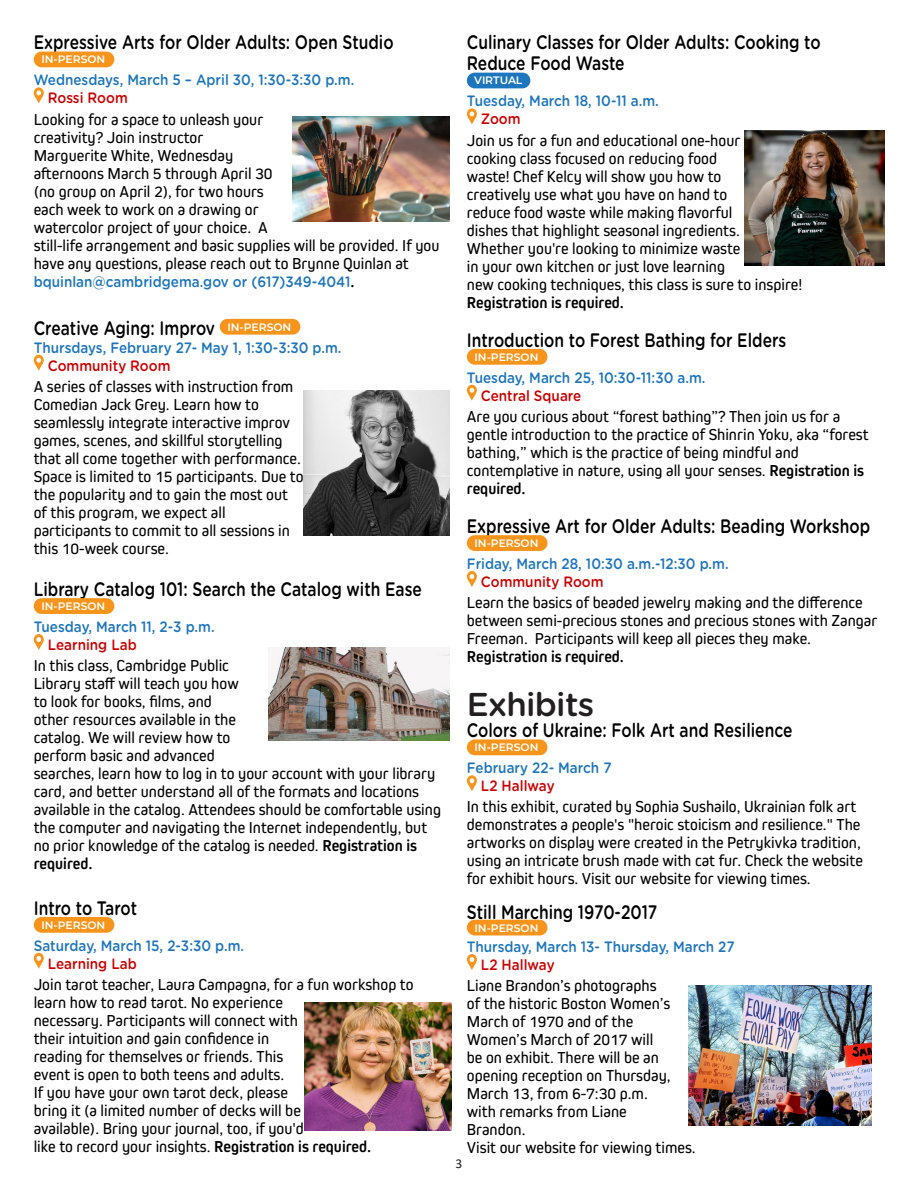
<style>
.page{position:relative;width:918px;height:1188px;background:#fff}
.page>*{position:absolute;margin:0;border:0;box-sizing:border-box;transform-origin:0 0}
.Body{font:500 33px "Gotham Rnd";letter-spacing:-.02em;color:#231f20}
.Body-2{font:500 19.5px "Gotham Rnd";color:#000;scale:.8 1}
.Location{font:500 19.5px/21px "Gotham Rnd";color:#000;scale:.8 1}
.Body-3{font:16.5px/18px "Kiro";color:#000}
.Body-4{font:500 15px/18px "Gotham Rnd";color:#1c75bd;scale:.9 1}
.Location-2{font:500 15px/18px "Gotham Rnd";color:#1c75bd;scale:.9 1}
.t1{font:13.5px "Calibri";color:#231f20}
.t2{font:600 10.8px "Montserrat";color:#fff}
.s1{color:#c00}
.s2{font-family:"Kiro";font-weight:700;font-size:16.5px;color:#000}
.s3{font-weight:700}
</style>
<div class="page">
<div style="left:34px;top:52px;width:80px;height:15px;background:#f7941c;border-radius:8px"></div>
<svg style="left:34px;top:87px;width:10px;height:11px"></svg>
<svg style="left:34px;top:90px;width:9px;height:13px"></svg>
<div style="left:220px;top:319px;width:80px;height:16px;background:#f7941c;border-radius:8px"></div>
<div style="left:34px;top:355px;width:10px;height:11px;background:#f7941c;border-radius:50%"></div>
<svg style="left:34px;top:358px;width:9px;height:13px"></svg>
<div style="left:34px;top:598px;width:80px;height:16px;background:#f7941c;border-radius:8px"></div>
<div style="left:34px;top:634px;width:10px;height:11px;background:#f7941c;border-radius:50%"></div>
<svg style="left:34px;top:637px;width:9px;height:13px"></svg>
<div style="left:34px;top:917px;width:80px;height:16px;background:#f7941c;border-radius:8px"></div>
<div style="left:34px;top:953px;width:10px;height:11px;background:#f7941c;border-radius:50%"></div>
<svg style="left:34px;top:956px;width:9px;height:13px"></svg>
<div style="left:467px;top:73px;width:63px;height:15px;background:#1c75bd;border-radius:8px"></div>
<svg style="left:467px;top:108px;width:10px;height:11px"></svg>
<svg style="left:468px;top:112px;width:8px;height:12px"></svg>
<div style="left:467px;top:349px;width:81px;height:16px;background:#f7941c;border-radius:8px"></div>
<div style="left:467px;top:385px;width:10px;height:11px;background:#f7941c;border-radius:50%"></div>
<svg style="left:468px;top:388px;width:8px;height:13px"></svg>
<div style="left:467px;top:535px;width:81px;height:16px;background:#f7941c;border-radius:8px"></div>
<div style="left:467px;top:571px;width:10px;height:11px;background:#f7941c;border-radius:50%"></div>
<svg style="left:468px;top:574px;width:8px;height:13px"></svg>
<div style="left:467px;top:739px;width:81px;height:16px;background:#f7941c;border-radius:8px"></div>
<svg style="left:467px;top:775px;width:10px;height:11px"></svg>
<svg style="left:468px;top:778px;width:8px;height:13px"></svg>
<div style="left:467px;top:920px;width:81px;height:15px;background:#f7941c;border-radius:8px"></div>
<div style="left:467px;top:954px;width:10px;height:11px;background:#f7941c;border-radius:50%"></div>
<svg style="left:468px;top:957px;width:8px;height:13px"></svg>
<img style="left:293px;top:117px;width:157px;height:104px">
<img style="left:688px;top:986px;width:184px;height:140px">
<img style="left:269px;top:647px;width:181px;height:94px">
<img style="left:304px;top:390px;width:146px;height:145px">
<img style="left:745px;top:131px;width:139px;height:135px">
<img style="left:305px;top:1003px;width:146px;height:127px">
<p class="Body-2" style="left:34px;top:29px;width:451px">Expressive Arts for Older Adults: Open Studio</p>
<p class="t2" style="left:41px;top:52px;width:65px">IN-PERSON</p>
<p class="Body-4" style="left:48px;top:70px;width:342px;text-indent:-14px">Wednesdays, March 5 – April 30, 1:30-3:30 p.m.<br><span class="s1">Rossi Room</span></p>
<p class="Body-3" style="left:34px;top:110px;width:407px">Looking for a space to unleash your<br>creativity? Join instructor<br>Marguerite White, Wednesday<br>afternoons March 5 through April 30<br>(no group on April 2), for two hours<br>each week to work on a drawing or<br>watercolor project of your choice. A<br>still-life arrangement and basic supplies will be provided. If you have any questions, please reach out to Brynne Quinlan at</p>
<p class="Body-4" style="left:34px;top:272px;width:358px">bquinlan@cambridgema.gov or (617)349-4041<span class="s2">.</span></p>
<p class="Body-2" style="left:34px;top:314px;width:324px">Creative Aging: Improv <sup>IN-PERSON</sup></p>
<p class="Body-4" style="left:48px;top:338px;width:328px;text-indent:-14px">Thursdays, February 27- May 1, 1:30-3:30 p.m.<br><span class="s1">Community Room</span></p>
<p class="Body-3" style="left:34px;top:377px;width:271px">A series of classes with instruction from Comedian Jack Grey. Learn how to seamlessly integrate interactive improv games, scenes, and skillful storytelling that all come together with performance.<br>Space is limited to 15 participants. Due to the popularity and to gain the most out of this program, we expect all participants to commit to all sessions in this 10-week course.</p>
<p class="Body-2" style="left:34px;top:575px;width:487px">Library Catalog 101: Search the Catalog with Ease</p>
<p class="t2" style="left:41px;top:599px;width:65px">IN-PERSON</p>
<p class="Body-4" style="left:48px;top:617px;width:187px;text-indent:-14px">Tuesday, March 11, 2-3 p.m.<br><span class="s1">Learning Lab</span></p>
<p class="Body-3" style="left:34px;top:656px;width:409px">In this class, Cambridge Public<br>Library staff will teach you how<br>to look for books, films, and<br>other resources available in the<br>catalog. We will review how to<br>perform basic and advanced<br>searches, learn how to log in to your account with your library card, and better understand all of the formats and locations available in the catalog. Attendees should be comfortable using the computer and navigating the Internet independently, but no prior knowledge of the catalog is needed. <span class="s3">Registration is required.</span></p>
<p class="Body-2" style="left:34px;top:894px;width:131px">Intro to Tarot</p>
<p class="t2" style="left:41px;top:917px;width:65px">IN-PERSON</p>
<p class="Body-4" style="left:48px;top:936px;width:220px;text-indent:-14px">Saturday, March 15, 2-3:30 p.m.<br><span class="s1">Learning Lab</span></p>
<p class="Body-3" style="left:34px;top:975px;width:381px">Join tarot teacher, Laura Campagna, for a fun workshop to learn how to read tarot. No experience<br>necessary. Participants will connect with<br>their intuition and gain confidence in<br>reading for themselves or friends. This<br>event is open to both teens and adults.<br>If you have your own tarot deck, please<br>bring it (a limited number of decks will be<br>available). Bring your journal, too, if you'd<br>like to record your insights. <span class="s3">Registration is required.</span></p>
<p class="Location" style="left:467px;top:31px;width:444px">Culinary Classes for Older Adults: Cooking to<br>Reduce Food Waste</p>
<p class="t2" style="left:474px;top:73px;width:50px">VIRTUAL</p>
<p class="Location-2" style="left:481px;top:91px;width:199px;text-indent:-14px">Tuesday, March 18, 10-11 a.m.<br><span class="s1">Zoom</span></p>
<p class="Body-3" style="left:467px;top:131px;width:337px">Join us for a fun and educational one-hour<br>cooking class focused on reducing food<br>waste! Chef Kelcy will show you how to<br>creatively use what you have on hand to<br>reduce food waste while making flavorful<br>dishes that highlight seasonal ingredients.<br>Whether you're looking to minimize waste<br>in your own kitchen or just love learning<br>new cooking techniques, this class is sure to inspire!<br><span class="s3">Registration is required.</span></p>
<p class="Body-2" style="left:467px;top:326px;width:401px">Introduction to Forest Bathing for Elders</p>
<p class="t2" style="left:475px;top:349px;width:65px">IN-PERSON</p>
<p class="Body-4" style="left:481px;top:368px;width:251px;text-indent:-14px">Tuesday, March 25, 10:30-11:30 a.m.<br><span class="s1">Central Square</span></p>
<p class="Body-3" style="left:467px;top:407px;width:403px">Are you curious about “forest bathing”? Then join us for a gentle introduction to the practice of Shinrin Yoku, aka “forest bathing,” which is the practice of being mindful and contemplative in nature, using all your senses. <span class="s3">Registration is required.</span></p>
<p class="Body-2" style="left:467px;top:512px;width:506px">Expressive Art for Older Adults: Beading Workshop</p>
<p class="t2" style="left:475px;top:536px;width:65px">IN-PERSON</p>
<p class="Body-4" style="left:481px;top:554px;width:277px;text-indent:-14px">Friday, March 28, 10:30 a.m.-12:30 p.m.<br><span class="s1">Community Room</span></p>
<p class="Body-3" style="left:467px;top:593px;width:412px">Learn the basics of beaded jewelry making and the difference between semi-precious stones and precious stones with Zangar Freeman. Participants will keep all pieces they make.<br><span class="s3">Registration is required.</span></p>
<p class="Body" style="left:467px;top:681px;width:129px">Exhibits</p>
<p class="Body-2" style="left:467px;top:716px;width:409px">Colors of Ukraine: Folk Art and Resilience</p>
<p class="t2" style="left:475px;top:740px;width:65px">IN-PERSON</p>
<p class="Body-4" style="left:481px;top:758px;width:147px;text-indent:-14px">February 22- March 7<br><span class="s1">L2 Hallway</span></p>
<p class="Body-3" style="left:467px;top:798px;width:398px">In this exhibit, curated by Sophia Sushailo, Ukrainian folk art demonstrates a people's "heroic stoicism and resilience." The artworks on display were created in the Petrykivka tradition, using an intricate brush made with cat fur. Check the website for exhibit hours. Visit our website for viewing times.</p>
<p class="Body-2" style="left:467px;top:898px;width:240px">Still Marching 1970-2017</p>
<p class="t2" style="left:475px;top:920px;width:65px">IN-PERSON</p>
<p class="Body-4" style="left:481px;top:937px;width:283px;text-indent:-14px">Thursday, March 13- Thursday, March 27<br><span class="s1">L2 Hallway</span></p>
<p class="Body-3" style="left:467px;top:976px;width:230px">Liane Brandon’s photographs<br>of the historic Boston Women’s<br>March of 1970 and of the<br>Women’s March of 2017 will<br>be on exhibit. There will be an opening reception on Thursday,<br>March 13, from 6-7:30 p.m.<br>with remarks from Liane<br>Brandon.<br>Visit our website for viewing times.</p>
<p class="t1" style="left:456px;top:1154px;width:8px">3</p>
</div>
